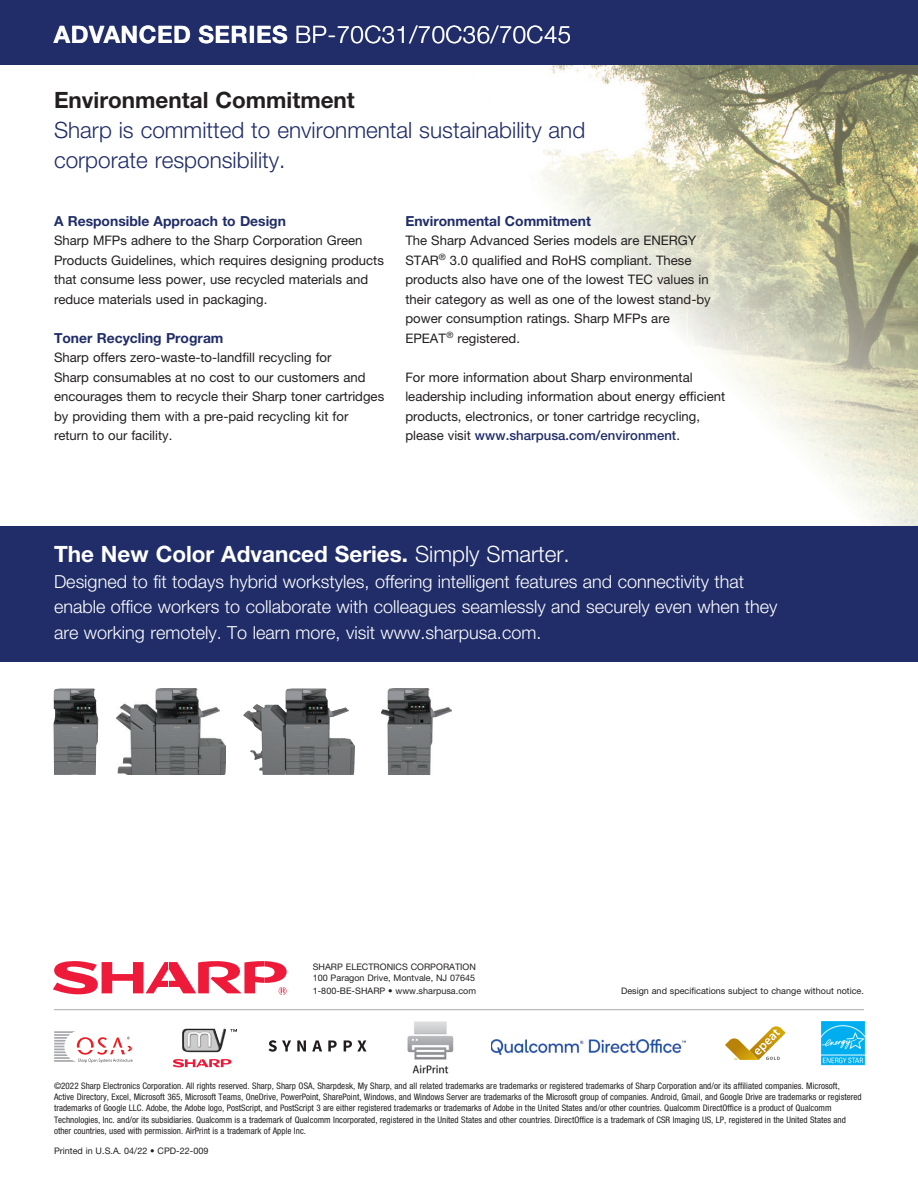
<style>
.page{position:relative;width:918px;height:1188px;background:#fff}
.page>*{position:absolute;margin:0;border:0;box-sizing:border-box;transform-origin:0 0}
.t1{font:300 24px "Helvetica Neue LT Std";letter-spacing:.02em;color:#fff}
.t2{font:300 22.5px/30px "Helvetica Neue LT Std";color:#202d68}
.t3{font:700 22.5px "Helvetica Neue LT Std";color:#fff}
.t4{font:700 22.5px "Helvetica Neue LT Std";color:#231f20}
.t5{font:300 18px/25.5px "Helvetica Neue LT Std";color:#fff}
.t6{font:700 13.8px "Helvetica Neue LT Std";color:#202d68}
.t7{font:13.2px/19.5px "Helvetica Neue LT Std";color:#231f20}
.t8{font:condensed 9px/11.2px "Helvetica Neue LT Std";letter-spacing:.005em;color:#231f20}
.t9{font:9px/11.2px "Helvetica Neue LT Std";letter-spacing:.005em;color:#231f20}
.s1{font-weight:700}
.s2{font-weight:500;color:#202d68}
.s3{font-weight:300}
</style>
<div class="page">
<img style="left:541px;top:65px;width:377px;height:461px">
<hr style="left:54px;top:1009px;width:810px;height:1px;background:#a8a9ad">
<svg style="left:53px;top:961px;width:234px;height:34px"></svg>
<div style="left:0;top:0;width:918px;height:65px;background:#202d68"></div>
<svg style="left:54px;top:1031px;width:79px;height:32px"></svg>
<img style="left:182px;top:1028px;width:55px;height:24px">
<svg style="left:173px;top:1059px;width:58px;height:9px"></svg>
<img style="left:491px;top:1039px;width:194px;height:15px">
<img style="left:821px;top:1021px;width:44px;height:45px">
<svg style="left:725px;top:1026px;width:61px;height:34px"></svg>
<div style="left:0;top:526px;width:918px;height:136px;background:#202d68"></div>
<svg style="left:269px;top:1040px;width:22px;height:12px"></svg>
<svg style="left:297px;top:1040px;width:9px;height:11px"></svg>
<svg style="left:312px;top:1040px;width:10px;height:11px"></svg>
<svg style="left:328px;top:1040px;width:9px;height:11px"></svg>
<svg style="left:344px;top:1040px;width:23px;height:11px"></svg>
<img style="left:381px;top:688px;width:71px;height:87px">
<img style="left:54px;top:689px;width:44px;height:86px">
<img style="left:253px;top:688px;width:39px;height:25px">
<img style="left:117px;top:688px;width:109px;height:87px">
<img style="left:407px;top:1021px;width:47px;height:53px">
<h1 class="t1" style="left:54px;top:19px;width:519px"><span class="s1">ADVANCED SERIES</span> BP-70C31/70C36/70C45</h1>
<h2 class="t4" style="left:54px;top:86px;width:302px">Environmental Commitment</h2>
<h2 class="t2" style="left:54px;top:114px;width:533px">Sharp is committed to environmental sustainability and corporate responsibility.</h2>
<h3 class="t6" style="left:54px;top:212px;width:233px">A Responsible Approach to Design</h3>
<h3 class="t7" style="left:54px;top:231px;width:332px">Sharp MFPs adhere to the Sharp Corporation Green Products Guidelines, which requires designing products that consume less power, use recycled materials and reduce materials used in packaging.</h3>
<h3 class="t6" style="left:54px;top:329px;width:171px">Toner Recycling Program</h3>
<h3 class="t7" style="left:54px;top:348px;width:332px">Sharp offers zero-waste-to-landfill recycling for<br>Sharp consumables at no cost to our customers and encourages them to recycle their Sharp toner cartridges by providing them with a pre-paid recycling kit for return to our facility.</h3>
<h3 class="t6" style="left:405px;top:212px;width:187px">Environmental Commitment</h3>
<p class="t7" style="left:405px;top:231px;width:307px">The Sharp Advanced Series models are ENERGY STAR<sup>®</sup> 3.0 qualified and RoHS compliant. These products also have one of the lowest TEC values in their category as well as one of the lowest stand-by power consumption ratings. Sharp MFPs are EPEAT<sup>®</sup> registered.</p>
<h3 class="t7" style="left:405px;top:367px;width:321px">For more information about Sharp environmental leadership including information about energy efficient products, electronics, or toner cartridge recycling, please visit <span class="s2">www.sharpusa.com/environment</span>.</h3>
<h2 class="t3" style="left:54px;top:540px;width:517px">The New Color Advanced Series. <span class="s3">Simply Smarter.</span></h2>
<p class="t5" style="left:54px;top:568px;width:725px">Designed to fit todays hybrid workstyles, offering intelligent features and connectivity that enable office workers to collaborate with colleagues seamlessly and securely even when they are working remotely. To learn more, visit www.sharpusa.com.</p>
<p class="t9" style="left:313px;top:961px;width:165px">SHARP ELECTRONICS CORPORATION<br>100 Paragon Drive, Montvale, NJ 07645</p>
<p class="t9" style="left:313px;top:985px;width:165px">1-800-BE-SHARP • www.sharpusa.com</p>
<p class="t9" style="left:621px;top:985px;width:245px">Design and specifications subject to change without notice.</p>
<p class="t8" style="left:54px;top:1080px;width:809px">©2022 Sharp Electronics Corporation. All rights reserved. Sharp, Sharp OSA, Sharpdesk, My Sharp, and all related trademarks are trademarks or registered trademarks of Sharp Corporation and/or its affiliated companies. Microsoft, Active Directory, Excel, Microsoft 365, Microsoft Teams, OneDrive, PowerPoint, SharePoint, Windows, and Windows Server are trademarks of the Microsoft group of companies. Android, Gmail, and Google Drive are trademarks or registered trademarks of Google LLC. Adobe, the Adobe logo, PostScript, and PostScript 3 are either registered trademarks or trademarks of Adobe in the United States and/or other countries. Qualcomm DirectOffice is a product of Qualcomm Technologies, Inc. and/or its subsidiaries. Qualcomm is a trademark of Qualcomm Incorporated, registered in the United States and other countries. DirectOffice is a trademark of CSR Imaging US, LP, registered in the United States and other countries, used with permission. AirPrint is a trademark of Apple Inc.</p>
<p class="t9" style="left:54px;top:1145px;width:156px">Printed in U.S.A. 04/22 • CPD-22-009</p>
</div>
